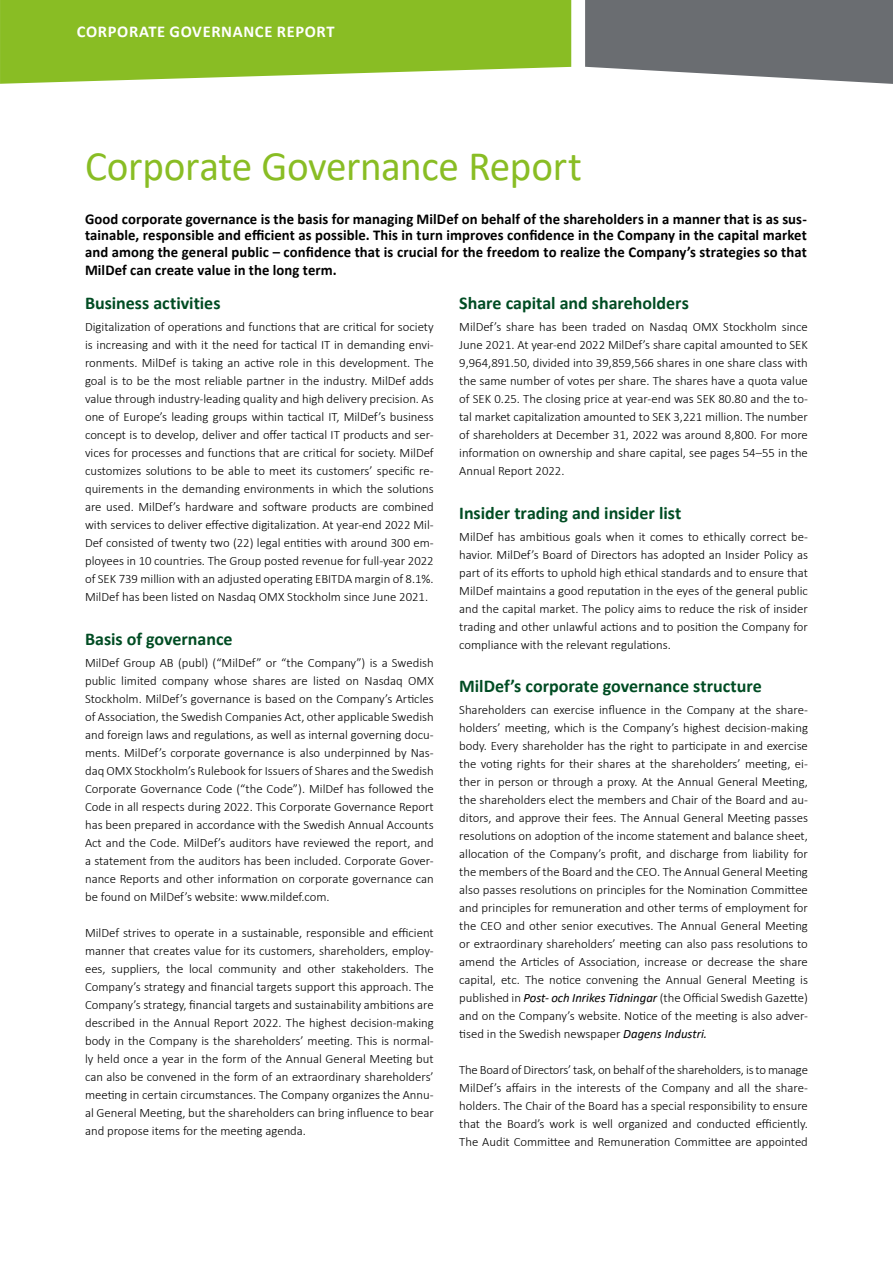
<style>
.page{position:relative;width:893px;height:1263px;background:#fff}
.page>*{position:absolute;margin:0;border:0;box-sizing:border-box;transform-origin:0 0}
.t1{font:42px "Calibri";letter-spacing:-.01em;color:#89bd24}
.t2{font:700 18px "Calibri";color:#004c23}
.t3{font:700 16.5px "Calibri";letter-spacing:.04em;color:#fff}
.t4{font:700 15px/16.5px "Calibri";letter-spacing:.005em;color:#000;text-align:justify}
.t5{font:300 12.75px/18px "Calibri";color:#000;text-align:justify}
.s1{font-weight:400;font-style:italic}
</style>
<div class="page">
<svg style="left:0;top:0;width:571px;height:84px;background:#95c33a"></svg>
<svg style="left:585px;top:0;width:308px;height:84px;background:#797c7f"></svg>
<p class="t3" style="left:77px;top:20px;width:259px">CORPORATE GOVERNANCE REPORT</p>
<h1 class="t1" style="left:85px;top:137px;width:498px">Corporate Governance Report</h1>
<p class="t4" style="left:85px;top:210px;width:723px">Good corporate governance is the basis for managing MilDef on behalf of the shareholders in a manner that is as sus&shy;tainable, responsible and efficient as possible. This in turn improves confidence in the Company in the capital market and among the general public – confidence that is crucial for the freedom to realize the Company’s strategies so that</p>
<p class="t4" style="left:85px;top:261px;width:253px">MilDef can create value in the long term.</p>
<h2 class="t2" style="left:459px;top:290px;width:231px">Share capital and shareholders</h2>
<p class="t5" style="left:459px;top:318px;width:350px">MilDef’s share has been traded on Nasdaq OMX Stockholm since June 2021. At year-end 2022 MilDef’s share capital amounted to SEK 9,964,891.50, divided into 39,859,566 shares in one share class with the same number of votes per share. The shares have a quota value of SEK 0.25. The closing price at year-end was SEK 80.80 and the to&shy;tal market capitalization amounted to SEK 3,221 million. The number of shareholders at December 31, 2022 was around 8,800. For more information on ownership and share capital, see pages 54–55 in the Annual Report 2022.</p>
<h2 class="t2" style="left:459px;top:500px;width:223px">Insider trading and insider list</h2>
<p class="t5" style="left:459px;top:527px;width:350px">MilDef has ambitious goals when it comes to ethically correct be&shy;havior. MilDef’s Board of Directors has adopted an Insider Policy as part of its efforts to uphold high ethical standards and to ensure that MilDef maintains a good reputation in the eyes of the general public and the capital market. The policy aims to reduce the risk of insider trading and other unlawful actions and to position the Company for compliance with the relevant regulations.</p>
<h2 class="t2" style="left:459px;top:673px;width:304px">MilDef’s corporate governance structure</h2>
<p class="t5" style="left:459px;top:701px;width:350px">Shareholders can exercise influence in the Company at the share&shy;holders’ meeting, which is the Company’s highest decision-making body. Every shareholder has the right to participate in and exercise the voting rights for their shares at the shareholders’ meeting, ei&shy;ther in person or through a proxy. At the Annual General Meeting, the shareholders elect the members and Chair of the Board and au&shy;ditors, and approve their fees. The Annual General Meeting passes resolutions on adoption of the income statement and balance sheet, allocation of the Company’s profit, and discharge from liability for the members of the Board and the CEO. The Annual General Meeting also passes resolutions on principles for the Nomination Committee and principles for remuneration and other terms of employment for the CEO and other senior executives. The Annual General Meeting or extraordinary shareholders’ meeting can also pass resolutions to amend the Articles of Association, increase or decrease the share capital, etc. The notice convening the Annual General Meeting is published in <span class="s1">Post- och Inrikes Tidningar</span> (the Official Swedish Gazette) and on the Company’s website. Notice of the meeting is also adver&shy;tised in the Swedish newspaper <span class="s1">Dagens Industri.</span></p>
<p class="t5" style="left:459px;top:1061px;width:350px">The Board of Directors’ task, on behalf of the shareholders, is to manage MilDef’s affairs in the interests of the Company and all the share&shy;holders. The Chair of the Board has a special responsibility to ensure that the Board’s work is well organized and conducted efficiently.<br>The Audit Committee and Remuneration Committee are appointed</p>
<h2 class="t2" style="left:85px;top:290px;width:137px">Business activities</h2>
<p class="t5" style="left:85px;top:318px;width:350px">Digitalization of operations and functions that are critical for society is increasing and with it the need for tactical IT in demanding envi&shy;ronments. MilDef is taking an active role in this development. The goal is to be the most reliable partner in the industry. MilDef adds value through industry-leading quality and high delivery precision. As one of Europe’s leading groups within tactical IT, MilDef’s business concept is to develop, deliver and offer tactical IT products and ser&shy;vices for processes and functions that are critical for society. MilDef customizes solutions to be able to meet its customers’ specific re&shy;quirements in the demanding environments in which the solutions are used. MilDef’s hardware and software products are combined with services to deliver effective digitalization. At year-end 2022 Mil-Def consisted of twenty two (22) legal entities with around 300 em&shy;ployees in 10 countries. The Group posted revenue for full-year 2022 of SEK 739 million with an adjusted operating EBITDA margin of 8.1%.<br>MilDef has been listed on Nasdaq OMX Stockholm since June 2021.</p>
<h2 class="t2" style="left:85px;top:626px;width:149px">Basis of governance</h2>
<p class="t5" style="left:85px;top:653px;width:350px">MilDef Group AB (publ) (“MilDef” or “the Company”) is a Swedish public limited company whose shares are listed on Nasdaq OMX Stockholm. MilDef’s governance is based on the Company’s Articles of Association, the Swedish Companies Act, other applicable Swedish and foreign laws and regulations, as well as internal governing docu&shy;ments. MilDef’s corporate governance is also underpinned by Nas&shy;daq OMX Stockholm’s Rulebook for Issuers of Shares and the Swedish Corporate Governance Code (“the Code”). MilDef has followed the Code in all respects during 2022. This Corporate Governance Report has been prepared in accordance with the Swedish Annual Accounts Act and the Code. MilDef’s auditors have reviewed the report, and a statement from the auditors has been included. Corporate Gover&shy;nance Reports and other information on corporate governance can be found on MilDef’s website: www.mildef.com.</p>
<p class="t5" style="left:85px;top:923px;width:350px">MilDef strives to operate in a sustainable, responsible and efficient manner that creates value for its customers, shareholders, employ&shy;ees, suppliers, the local community and other stakeholders. The Company’s strategy and financial targets support this approach. The Company’s strategy, financial targets and sustainability ambitions are described in the Annual Report 2022. The highest decision-making body in the Company is the shareholders’ meeting. This is normal&shy;ly held once a year in the form of the Annual General Meeting but can also be convened in the form of an extraordinary shareholders’ meeting in certain circumstances. The Company organizes the Annu&shy;al General Meeting, but the shareholders can bring influence to bear and propose items for the meeting agenda.</p>
</div>
